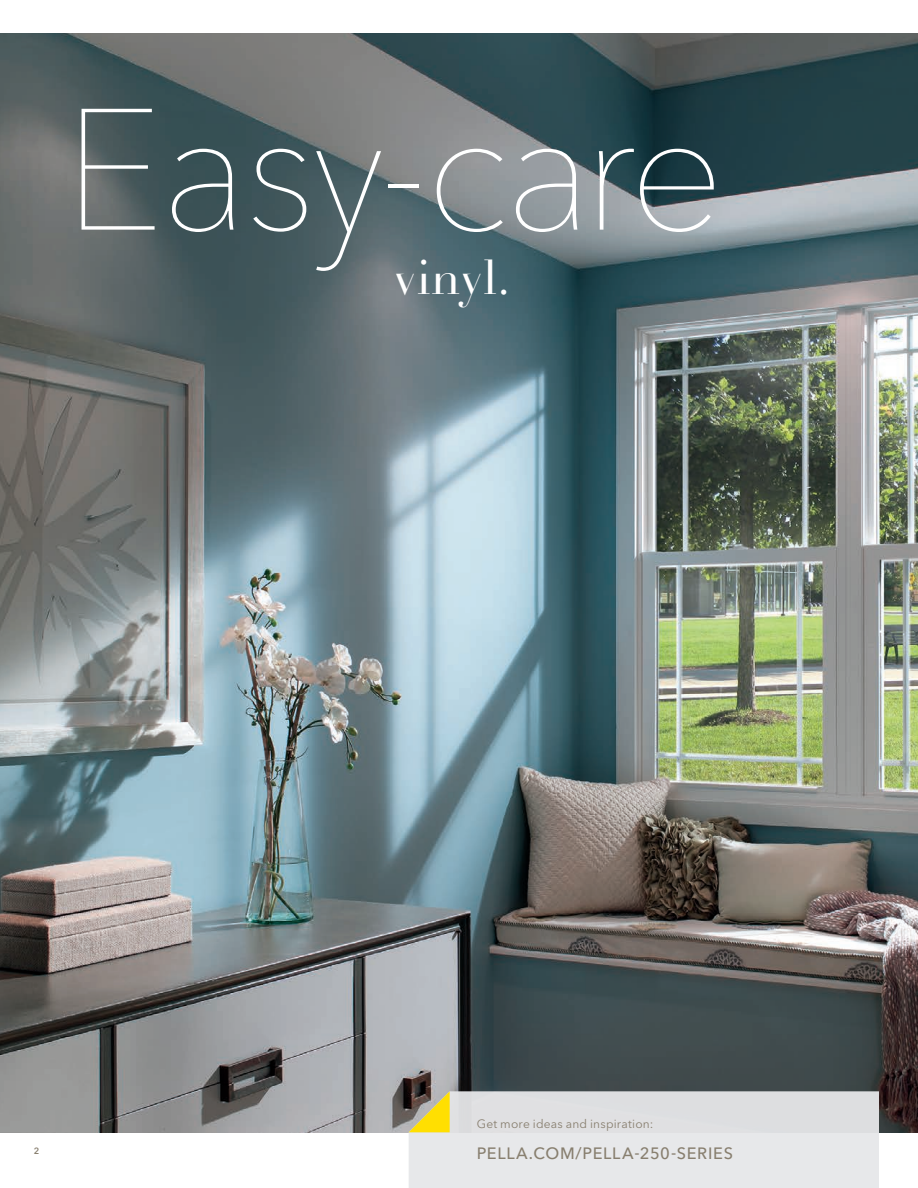
<style>
.page{position:relative;width:918px;height:1188px;background:#fff}
.page>*{position:absolute;margin:0;border:0;box-sizing:border-box;transform-origin:0 0}
.t1{font:200 170.7px "Avenir Next LT Pro";letter-spacing:-.02em;color:#fff}
.t2{font:48px "Didot";color:#fff}
.t3{font:500 16.35px "Avenir Next LT Pro";letter-spacing:.045em;color:#887f6f}
.t4{font:12px "Avenir Next LT Pro";letter-spacing:.015em;color:#887f6f}
.t5{font:600 9px "Avenir Next LT Pro";color:#887f6f}
</style>
<div class="page">
<img style="left:0;top:34px;width:918px;height:1099px">
<svg style="left:409px;top:1091px;width:470px;height:97px;background:#e2e3e5"></svg>
<svg style="left:409px;top:1091px;width:41px;height:41px;background:#c2ae41"></svg>
<h1 class="t1" style="left:63px;top:68px;width:662px">Easy-care</h1>
<h2 class="t2" style="left:394px;top:249px;width:118px">vinyl.</h2>
<p class="t5" style="left:34px;top:1146px;width:7px">2</p>
<p class="t4" style="left:477px;top:1116px;width:178px">Get more ideas and inspiration:</p>
<h3 class="t3" style="left:477px;top:1143px;width:258px">PELLA.COM/PELLA-250-SERIES</h3>
</div>
